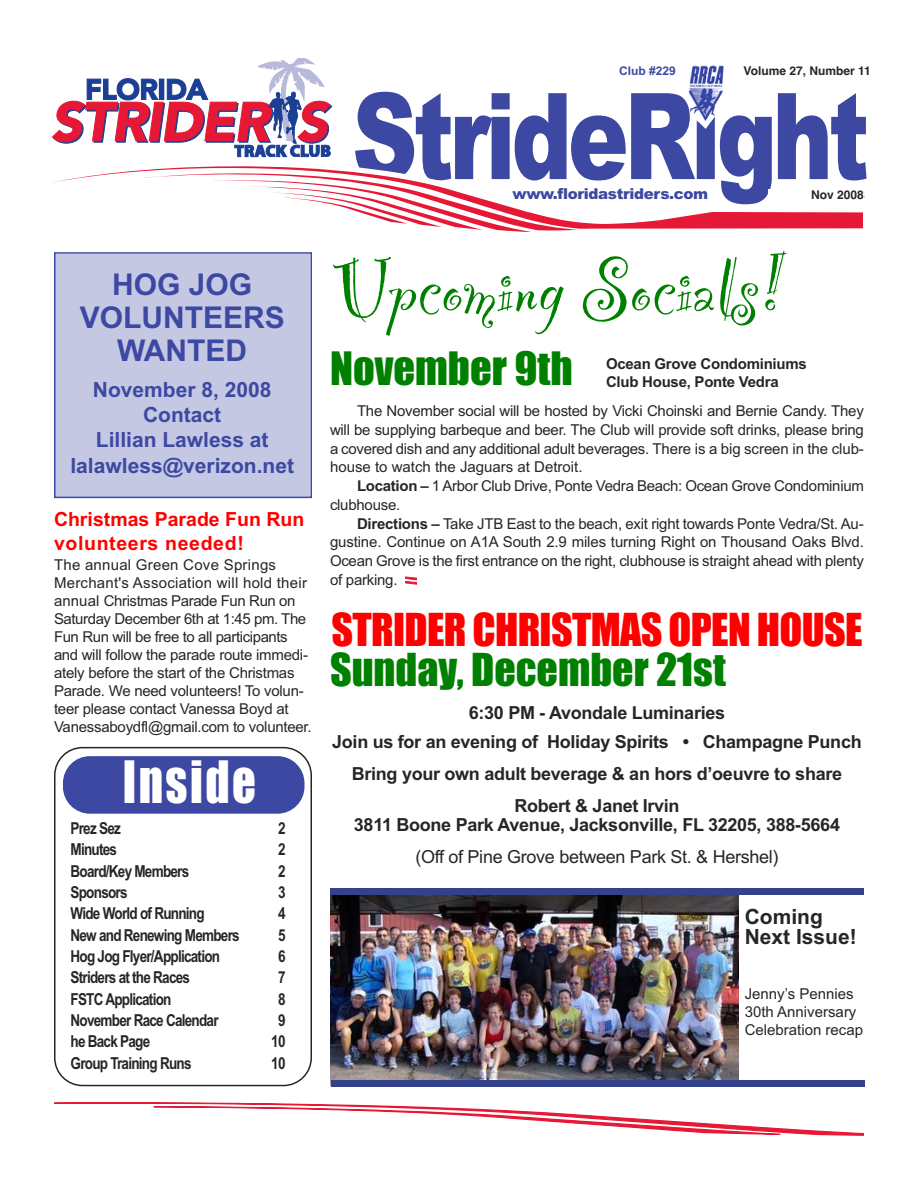
<style>
.page{position:relative;width:918px;height:1188px;background:#fff}
.page>*{position:absolute;margin:0;border:0;box-sizing:border-box;transform-origin:0 0}
.t1{font:120px "Arial Black+WCVEZS";letter-spacing:-.045em;color:#3c48a2;scale:.76 1}
.t2{font:90px "Party Let Plain";color:#008000}
.t3{font:54px "Impact";letter-spacing:.055em;color:#fff;scale:.87 1}
.t4{font:42.6px "Impact";color:#008000}
.t5{font:42px "Impact";letter-spacing:-.015em;color:#f00}
.t6{font:42px "Impact";color:#008000}
.t7{font:700 30px/33px "Arial";color:#3c48a2;text-align:center}
.t8{font:700 21px/25.2px "Arial";color:#3c48a2;text-align:center}
.t9{font:700 21px/19.5px "Arial";color:#272627}
.t10{font:700 19.5px/23.4px "Arial";color:#f00}
.t11{font:700 18px/29.2px "Arial";letter-spacing:-.015em;color:#272627;text-align:center}
.t12{font:18px "Arial";letter-spacing:-.015em;color:#272627}
.t13{font:700 16.5px "Arial Narrow";letter-spacing:-.045em;color:#272627}
.t14{font:15px/18px "Arial";letter-spacing:-.015em;color:#272627}
.t15{font:700 15px/18.8px "Arial";letter-spacing:-.015em;color:#272627}
.t16{font:15px "Arial Black+WCVEZS";letter-spacing:-.02em;color:#3c48a2}
.t17{font:700 12px "Helvetica";color:#272627}
.t18{font:12px "Arial Bold MT+LACSHB";color:#272627}
.t19{font:12px "Arial Bold MT+LACSHB";color:#3c48a2}
.s1{font-weight:700}
</style>
<div class="page">
<svg style="left:52px;top:166px;width:811px;height:67px"></svg>
<svg style="left:52px;top:58px;width:280px;height:99px"></svg>
<img style="left:688px;top:65px;width:36px;height:56px">
<div style="left:768px;top:190px;width:96px;height:20px;background:#fff"></div>
<svg style="left:54px;top:747px;width:258px;height:339px"></svg>
<div style="left:63px;top:756px;width:241px;height:58px;background:#3c48a2;border-radius:27px"></div>
<svg style="left:54px;top:1102px;width:810px;height:34px"></svg>
<svg style="left:406px;top:576px;width:11px;height:9px"></svg>
<div style="left:56px;top:254px;width:254px;height:243px;background:#c4c8e3"></div>
<div style="left:54px;top:252px;width:258px;height:246px;border:2px solid #3c48a2"></div>
<img style="left:330px;top:895px;width:408px;height:190px">
<div style="left:330px;top:888px;width:534px;height:7px;background:#33428b"></div>
<div style="left:332px;top:1080px;width:534px;height:7px;background:#33428b"></div>
<h3 class="t7" style="left:80px;top:268px;width:207px">HOG JOG<br>VOLUNTEERS<br>WANTED</h3>
<h3 class="t8" style="left:70px;top:377px;width:225px">November 8, 2008<br>Contact<br>Lillian Lawless at lalawless@verizon.net</h3>
<h3 class="t10" style="left:54px;top:508px;width:252px">Christmas Parade Fun Run volunteers needed!</h3>
<p class="t14" style="left:54px;top:556px;width:259px">The annual Green Cove Springs Merchant's Association will hold their annual Christmas Parade Fun Run on Saturday December 6th at 1:45 pm. The Fun Run will be free to all participants and will follow the parade route immedi&shy;ately before the start of the Christmas Parade. We need volunteers! To volun&shy;teer please contact Vanessa Boyd at Vanessaboydfl@gmail.com to volunteer.</p>
<h3 class="t3" style="left:123px;top:753px;width:155px">Inside</h3>
<p class="t13" style="left:71px;top:819px;width:52px">Prez Sez</p>
<p class="t13" style="left:278px;top:819px;width:9px">2</p>
<p class="t13" style="left:71px;top:840px;width:48px">Minutes</p>
<p class="t13" style="left:278px;top:840px;width:9px">2</p>
<p class="t13" style="left:71px;top:861px;width:120px">Board/Key Members</p>
<p class="t13" style="left:278px;top:861px;width:9px">2</p>
<p class="t13" style="left:71px;top:883px;width:59px">Sponsors</p>
<p class="t13" style="left:278px;top:883px;width:9px">3</p>
<p class="t13" style="left:71px;top:904px;width:136px">Wide World of Running</p>
<p class="t13" style="left:278px;top:904px;width:9px">4</p>
<p class="t13" style="left:71px;top:925px;width:171px">New and Renewing Members</p>
<p class="t13" style="left:278px;top:925px;width:9px">5</p>
<p class="t13" style="left:71px;top:947px;width:151px">Hog Jog Flyer/Application</p>
<p class="t13" style="left:278px;top:947px;width:9px">6</p>
<p class="t13" style="left:71px;top:968px;width:121px">Striders at the Races</p>
<p class="t13" style="left:278px;top:968px;width:9px">7</p>
<p class="t13" style="left:71px;top:989px;width:102px">FSTCApplication</p>
<p class="t13" style="left:278px;top:989px;width:9px">8</p>
<p class="t13" style="left:71px;top:1011px;width:150px">November Race Calendar</p>
<p class="t13" style="left:278px;top:1011px;width:9px">9</p>
<p class="t13" style="left:71px;top:1032px;width:81px">he Back Page</p>
<p class="t13" style="left:271px;top:1032px;width:16px">10</p>
<p class="t13" style="left:71px;top:1053px;width:122px">Group Training Runs</p>
<p class="t13" style="left:271px;top:1053px;width:16px">10</p>
<p class="t19" style="left:619px;top:64px;width:58px">Club #229</p>
<h1 class="t1" style="left:352px;top:67px;width:682px">StrideRight</h1>
<p class="t17" style="left:744px;top:64px;width:129px">Volume 27, Number 11</p>
<p class="t18" style="left:746px;top:65px;width:123px">Volume 27, Number 8</p>
<p class="t16" style="left:513px;top:185px;width:197px">www.floridastriders.com</p>
<p class="t18" style="left:793px;top:188px;width:43px">August</p>
<p class="t17" style="left:811px;top:187px;width:54px">Nov 2008</p>
<h2 class="t2" style="left:330px;top:226px;width:457px">Upcoming Socials!</h2>
<h3 class="t4" style="left:330px;top:346px;width:244px">November 9th</h3>
<p class="t14" style="left:330px;top:402px;width:535px;line-height:18.8px;text-align:justify;text-indent:27px">The November social will be hosted by Vicki Choinski and Bernie Candy. They will be supplying barbeque and beer. The Club will provide soft drinks, please bring a covered dish and any additional adult beverages. There is a big screen in the club&shy;house to watch the Jaguars at Detroit.</p>
<p class="t14" style="left:330px;top:477px;width:536px;line-height:18.8px;text-indent:27px"><span class="s1">Location –</span> 1 Arbor Club Drive, Ponte Vedra Beach: Ocean Grove Condominium clubhouse.</p>
<p class="t14" style="left:330px;top:514px;width:535px;line-height:18.8px;text-align:justify;text-indent:27px"><span class="s1">Directions –</span> Take JTB East to the beach, exit right towards Ponte Vedra/St. Au&shy;gustine. Continue on A1A South 2.9 miles turning Right on Thousand Oaks Blvd.<br>Ocean Grove is the first entrance on the right, clubhouse is straight ahead with plenty of parking.</p>
<p class="t15" style="left:606px;top:354px;width:202px">Ocean Grove Condominiums<br>Club House, Ponte Vedra</p>
<h3 class="t5" style="left:331px;top:607px;width:533px">STRIDER CHRISTMAS OPEN HOUSE</h3>
<h3 class="t6" style="left:330px;top:647px;width:397px">Sunday, December 21st</h3>
<p class="t11" style="left:332px;top:698px;width:531px">6:30 PM - Avondale Luminaries<br>Join us for an evening of Holiday Spirits • Champagne Punch</p>
<p class="t11" style="left:352px;top:758px;width:492px;line-height:32.2px">Bring your own adult beverage &amp; an hors d’oeuvre to share<br>Robert &amp; Janet Irvin</p>
<p class="t11" style="left:354px;top:810px;width:488px">3811 Boone Park Avenue, Jacksonville, FL 32205, 388-5664</p>
<p class="t12" style="left:415px;top:847px;width:365px">(Off of Pine Grove between Park St. &amp; Hershel)</p>
<h3 class="t9" style="left:745px;top:907px;width:114px">Coming<br>Next Issue!</h3>
<p class="t14" style="left:745px;top:985px;width:120px">Jenny’s Pennies<br>30th Anniversary<br>Celebration recap</p>
</div>
